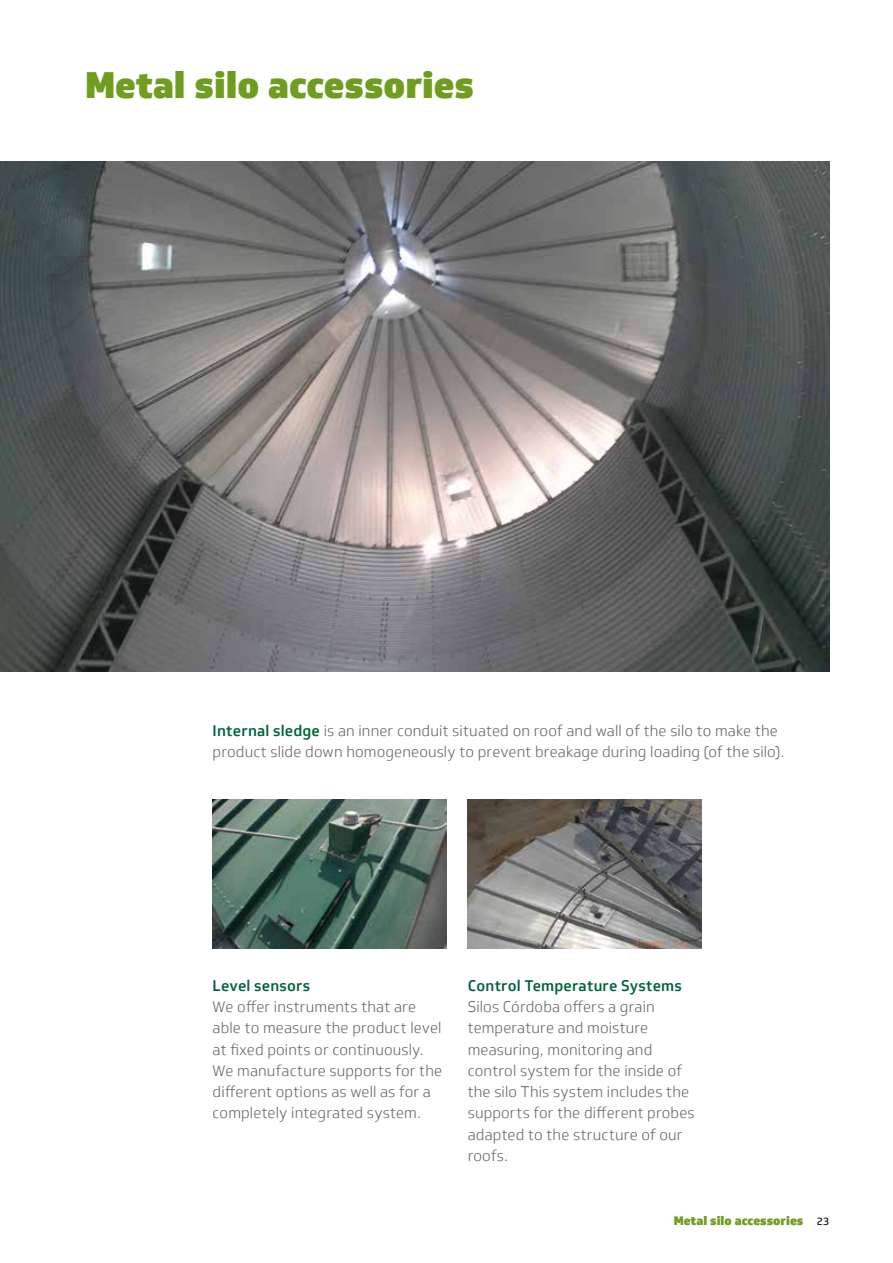
<style>
.page{position:relative;width:893px;height:1263px;background:#fff}
.page>*{position:absolute;margin:0;border:0;box-sizing:border-box;transform-origin:0 0}
.t1{font:900 36px "Soleto";color:#6f9d20}
.t2{font:300 15px/21.3px "Soleto";letter-spacing:.01em;color:#636362}
.t3{font:500 15px "Soleto";letter-spacing:.01em;color:#006239}
.t4{font:900 12px "Soleto";color:#6f9d20}
.s1{font-weight:500;color:#006239}
.s2{font-weight:400;font-size:10.5px;color:#000}
</style>
<div class="page">
<img style="left:0;top:162px;width:829px;height:510px">
<img style="left:213px;top:799px;width:233px;height:149px">
<img style="left:468px;top:799px;width:234px;height:149px">
<h1 class="t1" style="left:85px;top:61px;width:391px">Metal silo accessories</h1>
<p class="t2" style="left:213px;top:720px;width:573px"><span class="s1">Internal sledge</span> is an inner conduit situated on roof and wall of the silo to make the product slide down homogeneously to prevent breakage during loading (of the silo).</p>
<p class="t3" style="left:213px;top:976px;width:99px">Level sensors</p>
<p class="t2" style="left:213px;top:996px;width:231px">We offer instruments that are able to measure the product level at fixed points or continuously.<br>We manufacture supports for the different options as well as for a completely integrated system.</p>
<p class="t3" style="left:468px;top:976px;width:216px">Control Temperature Systems</p>
<p class="t2" style="left:468px;top:996px;width:228px">Silos Córdoba offers a grain temperature and moisture measuring, monitoring and control system for the inside of the silo This system includes the supports for the different probes adapted to the structure of our roofs.</p>
<p class="t4" style="left:674px;top:1212px;width:157px">Metal silo accessories <span class="s2">23</span></p>
</div>
